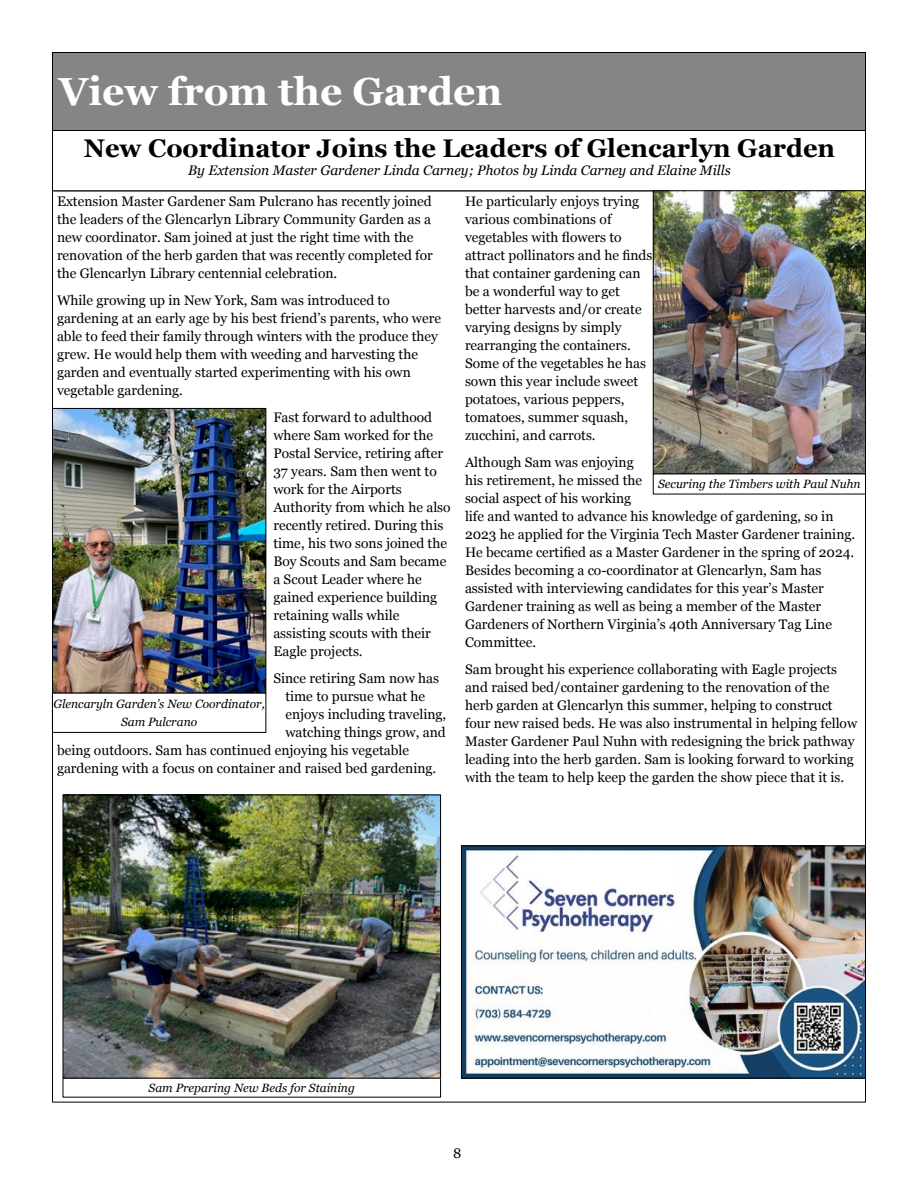
<style>
.page{position:relative;width:918px;height:1188px;background:#fff}
.page>*{position:absolute;margin:0;border:0;box-sizing:border-box;transform-origin:0 0}
.t1{font:700 39.15px "Georgia";color:#fff}
.t2{font:700 25.5px "Georgia";color:#000}
.t3{font:13.8px/18px "Georgia";color:#000}
.t4{font:italic 13.8px "Georgia";color:#000}
.t5{font:italic 12px/18px "Georgia";color:#000;text-align:center}
</style>
<div class="page">
<hr style="left:52px;top:129px;width:1px;height:62px;background:#000">
<hr style="left:865px;top:129px;width:1px;height:62px;background:#000">
<div style="left:52px;top:52px;width:814px;height:79px;background:#858585;border:1px solid #000"></div>
<div style="left:52px;top:693px;width:214px;height:40px;border:1px solid #000"></div>
<img style="left:463px;top:848px;width:401px;height:229px">
<div style="left:461px;top:846px;width:405px;height:233px;border:1px solid #000"></div>
<img style="left:54px;top:410px;width:210px;height:281px">
<div style="left:52px;top:408px;width:214px;height:285px;border:1px solid #000"></div>
<img style="left:65px;top:797px;width:374px;height:280px">
<div style="left:63px;top:795px;width:378px;height:284px;border:1px solid #000"></div>
<img style="left:655px;top:192px;width:209px;height:280px">
<div style="left:653px;top:190px;width:213px;height:284px;border:1px solid #000"></div>
<h1 class="t1" style="left:59px;top:75px;width:445px">View from the Garden</h1>
<h2 class="t2" style="left:84px;top:138px;width:753px">New Coordinator Joins the Leaders of Glencarlyn Garden</h2>
<p class="t4" style="left:188px;top:165px;width:544px">By Extension Master Gardener Linda Carney; Photos by Linda Carney and Elaine Mills</p>
<p class="t3" style="left:57px;top:193px;width:377px">Extension Master Gardener Sam Pulcrano has recently joined the leaders of the Glencarlyn Library Community Garden as a new coordinator. Sam joined at just the right time with the renovation of the herb garden that was recently completed for the Glencarlyn Library centennial celebration.</p>
<p class="t3" style="left:57px;top:292px;width:386px">While growing up in New York, Sam was introduced to gardening at an early age by his best friend’s parents, who were able to feed their family through winters with the produce they grew. He would help them with weeding and harvesting the garden and eventually started experimenting with his own vegetable gardening.</p>
<p class="t3" style="left:273px;top:409px;width:179px">Fast forward to adulthood where Sam worked for the<br>Postal Service, retiring after<br>37 years. Sam then went to work for the Airports<br>Authority from which he also recently retired. During this time, his two sons joined the<br>Boy Scouts and Sam became a Scout Leader where he gained experience building retaining walls while assisting scouts with their<br>Eagle projects.</p>
<p class="t3" style="left:273px;top:670px;width:167px">Since retiring Sam now has</p>
<p class="t3" style="left:285px;top:688px;width:141px">time to pursue what he</p>
<p class="t3" style="left:285px;top:706px;width:163px">enjoys including traveling,</p>
<p class="t3" style="left:285px;top:724px;width:162px">watching things grow, and</p>
<p class="t3" style="left:57px;top:742px;width:354px">being outdoors. Sam has continued enjoying his vegetable</p>
<p class="t3" style="left:57px;top:760px;width:381px">gardening with a focus on container and raised bed gardening.</p>
<p class="t5" style="left:53px;top:696px;width:213px">Glencaryln Garden’s New Coordinator,<br>Sam Pulcrano</p>
<p class="t3" style="left:465px;top:193px;width:189px">He particularly enjoys trying various combinations of vegetables with flowers to attract pollinators and he finds that container gardening can be a wonderful way to get better harvests and/or create varying designs by simply rearranging the containers.<br>Some of the vegetables he has sown this year include sweet potatoes, various peppers, tomatoes, summer squash, zucchini, and carrots.</p>
<p class="t3" style="left:465px;top:454px;width:392px">Although Sam was enjoying<br>his retirement, he missed the<br>social aspect of his working<br>life and wanted to advance his knowledge of gardening, so in 2023 he applied for the Virginia Tech Master Gardener training.<br>He became certified as a Master Gardener in the spring of 2024.<br>Besides becoming a co-coordinator at Glencarlyn, Sam has assisted with interviewing candidates for this year’s Master Gardener training as well as being a member of the Master Gardeners of Northern Virginia’s 40th Anniversary Tag Line Committee.</p>
<p class="t3" style="left:465px;top:661px;width:394px">Sam brought his experience collaborating with Eagle projects and raised bed/container gardening to the renovation of the herb garden at Glencarlyn this summer, helping to construct four new raised beds. He was also instrumental in helping fellow Master Gardener Paul Nuhn with redesigning the brick pathway leading into the herb garden. Sam is looking forward to working with the team to help keep the garden the show piece that it is.</p>
<p class="t5" style="left:658px;top:476px;width:204px">Securing the Timbers with Paul Nuhn</p>
<p class="t5" style="left:149px;top:1080px;width:208px">Sam Preparing New Beds for Staining</p>
<p class="t3" style="left:453px;top:1145px;width:10px">8</p>
</div>
